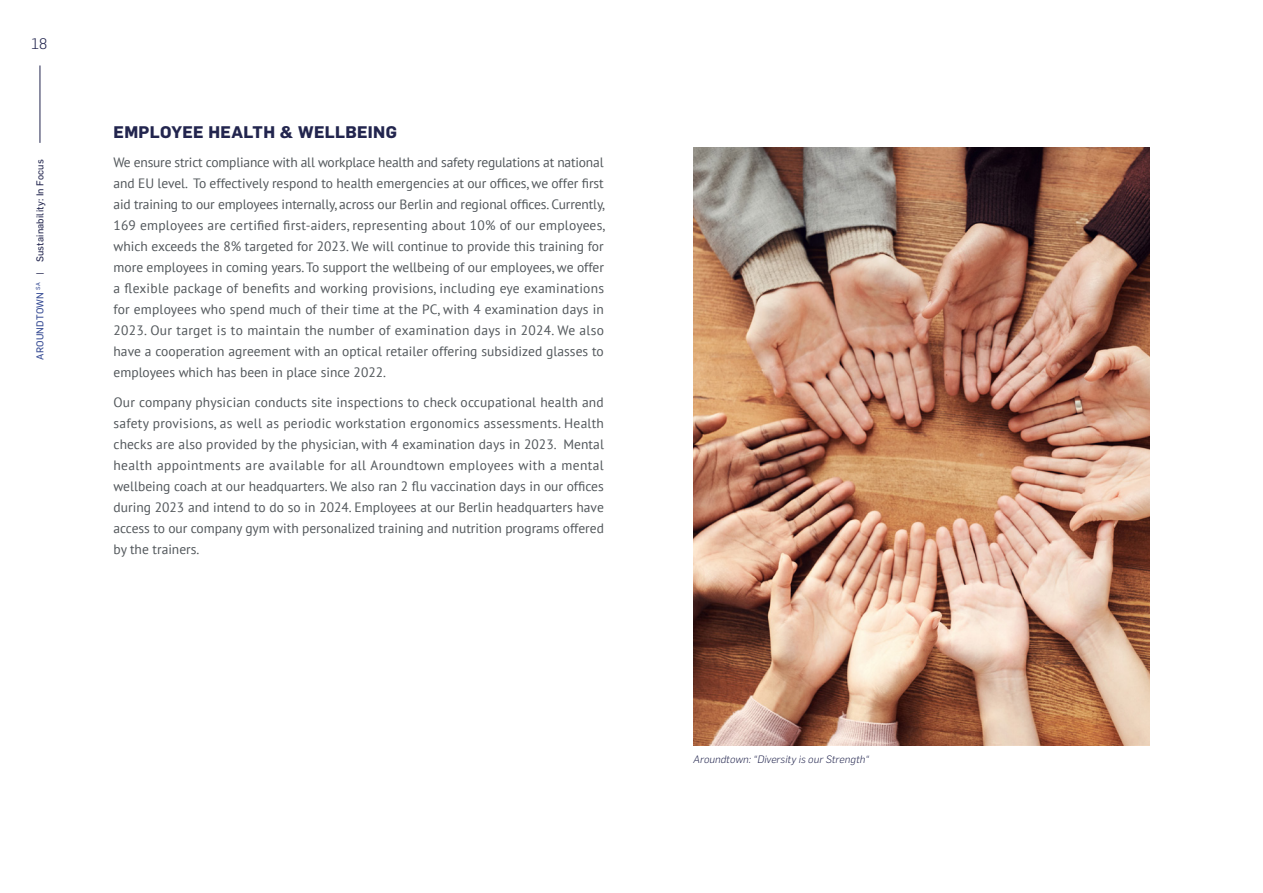
<style>
.page{position:relative;width:1263px;height:893px;background:#fff}
.page>*{position:absolute;margin:0;border:0;box-sizing:border-box;transform-origin:0 0}
.t1{font:700 16.5px "Flama";letter-spacing:.02em;color:#22254e}
.t2{font:300 15px "Flama";color:#22254e}
.t3{font:13.5px/21px "PT Sans";color:#51565a;text-align:justify}
.t4{font:italic 300 10.5px "Flama";letter-spacing:.01em;color:#22254e}
.t5{font:9.75px "Flama Basic";letter-spacing:.02em;color:#22254e}
.s1{font-family:"Flama";color:#364b94}
.s2{font-family:"Flama"}
</style>
<div class="page">
<hr style="left:40px;top:65px;width:1px;height:78px;background:#22254e">
<img style="left:693px;top:148px;width:456px;height:597px">
<p class="t2" style="left:32px;top:34px;width:17px">18</p>
<p class="t5" style="left:33px;top:360px;width:202px;rotate:-90deg"><span class="s1">AROUNDTOWN</span> <sup>SA</sup> <span class="s2">|</span> Sustainability: In Focus</p>
<p class="t1" style="left:114px;top:122px;width:285px">EMPLOYEE HEALTH &amp; WELLBEING</p>
<p class="t3" style="left:114px;top:152px;width:493px">We ensure strict compliance with all workplace health and safety regulations at national and EU level. To effectively respond to health emergencies at our offices, we offer first aid training to our employees internally, across our Berlin and regional offices. Currently, 169 employees are certified first-aiders, representing about 10% of our employees, which exceeds the 8% targeted for 2023. We will continue to provide this training for more employees in coming years. To support the wellbeing of our employees, we offer a flexible package of benefits and working provisions, including eye examinations for employees who spend much of their time at the PC, with 4 examination days in 2023. Our target is to maintain the number of examination days in 2024. We also have a cooperation agreement with an optical retailer offering subsidized glasses to employees which has been in place since 2022.</p>
<p class="t3" style="left:114px;top:391px;width:492px">Our company physician conducts site inspections to check occupational health and safety provisions, as well as periodic workstation ergonomics assessments. Health checks are also provided by the physician, with 4 examination days in 2023. Mental health appointments are available for all Aroundtown employees with a mental wellbeing coach at our headquarters. We also ran 2 flu vaccination days in our offices during 2023 and intend to do so in 2024. Employees at our Berlin headquarters have access to our company gym with personalized training and nutrition programs offered by the trainers.</p>
<p class="t4" style="left:693px;top:752px;width:178px">Aroundtown: “Diversity is our Strength“</p>
</div>
